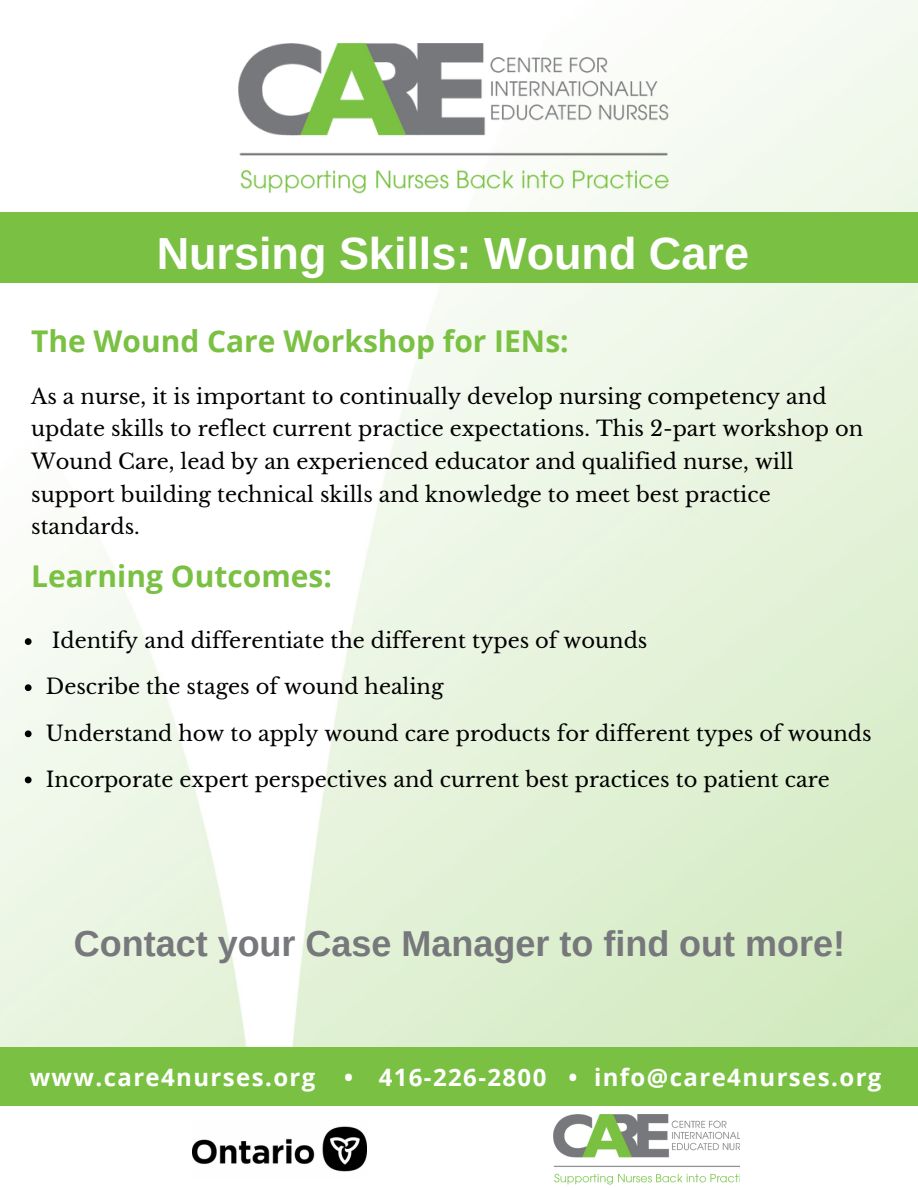
<style>
.page{position:relative;width:918px;height:1188px;background:#fff}
.page>*{position:absolute;margin:0;border:0;box-sizing:border-box;transform-origin:0 0}
.t1{font:700 45px "Arimo";color:#fff}
.t2{font:700 36px "Arimo";color:#77787b}
.t3{font:700 30px "Open Sans";color:#7ac143}
.t4{font:700 24px "Open Sans";letter-spacing:.06em;color:#fff}
.t5{font:21px/32.7px "Libre Baskerville";color:#000}
</style>
<div class="page">
<img style="left:0;top:0;width:918px;height:1047px">
<img style="left:238px;top:44px;width:431px;height:150px">
<div style="left:0;top:1047px;width:918px;height:62px;background:#7ac143"></div>
<div style="left:0;top:1107px;width:918px;height:81px;background:#fff"></div>
<img style="left:193px;top:1126px;width:174px;height:46px">
<div style="left:0;top:212px;width:918px;height:71px;background:#7ac143"></div>
<img style="left:553px;top:1114px;width:186px;height:70px">
<svg style="left:25px;top:638px;width:7px;height:7px"></svg>
<svg style="left:25px;top:684px;width:7px;height:7px"></svg>
<svg style="left:25px;top:730px;width:7px;height:7px"></svg>
<svg style="left:25px;top:777px;width:7px;height:6px"></svg>
<p class="t1" style="left:157px;top:228px;width:594px">Nursing Skills: Wound Care</p>
<p class="t3" style="left:31px;top:320px;width:539px">The Wound Care Workshop for IENs:</p>
<p class="t5" style="left:31px;top:380px;width:834px">As a nurse, it is important to continually develop nursing competency and update skills to reflect current practice expectations. This 2-part workshop on Wound Care, lead by an experienced educator and qualified nurse, will support building technical skills and knowledge to meet best practice standards.</p>
<p class="t3" style="left:31px;top:555px;width:302px">Learning Outcomes:</p>
<p class="t5" style="left:52px;top:625px;width:597px">Identify and differentiate the different types of wounds</p>
<p class="t5" style="left:46px;top:671px;width:399px">Describe the stages of wound healing</p>
<p class="t5" style="left:46px;top:717px;width:827px">Understand how to apply wound care products for different types of wounds</p>
<p class="t5" style="left:46px;top:763px;width:785px">Incorporate expert perspectives and current best practices to patient care</p>
<p class="t2" style="left:74px;top:923px;width:773px">Contact your Case Manager to find out more!</p>
<p class="t4" style="left:30px;top:1060px;width:853px">www.care4nurses.org • 416-226-2800 • info@care4nurses.org</p>
</div>
